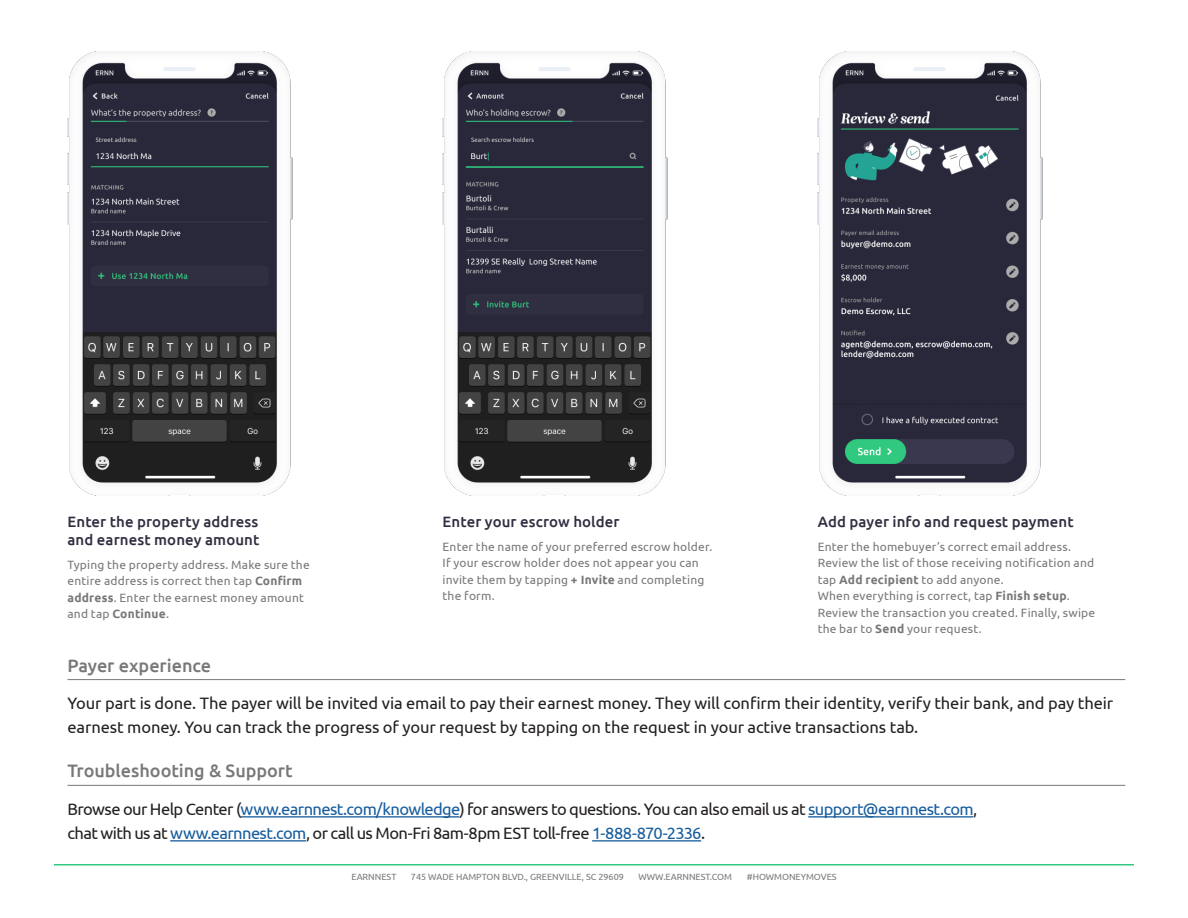
<style>
.page{position:relative;width:1188px;height:918px;background:#fff}
.page>*{position:absolute;margin:0;border:0;box-sizing:border-box;transform-origin:0 0}
.header-sub-section{font:500 18px "Ubuntu";letter-spacing:-.005em;color:#787878}
.paragraph-numbered{font:16.5px/24px "Ubuntu";letter-spacing:-.005em;color:#231f20}
.paragraph{font:16.5px/24px "Ubuntu";letter-spacing:-.035em;color:#231f20}
.paragraph-quote{font:500 15px/18px "Ubuntu";letter-spacing:.005em;color:#302f41}
.paragraph-quote-2{font:12px/16.5px "Ubuntu";letter-spacing:.015em;color:#787878}
.t1{font:9px "Ubuntu";color:#787878}
.s1{font-weight:700}
.s2{color:#175d9e}
</style>
<div class="page">
<img style="left:67px;top:51px;width:225px;height:444px">
<img style="left:443px;top:51px;width:225px;height:444px">
<img style="left:818px;top:51px;width:225px;height:444px">
<hr style="left:68px;top:679px;width:1057px;height:1px;background:#787878">
<hr style="left:68px;top:785px;width:1057px;height:1px;background:#787878">
<hr style="left:241px;top:816px;width:218px;height:2px;background:#175d9e">
<hr style="left:808px;top:816px;width:165px;height:2px;background:#175d9e">
<hr style="left:170px;top:840px;width:136px;height:2px;background:#175d9e">
<hr style="left:592px;top:840px;width:109px;height:2px;background:#175d9e">
<hr style="left:54px;top:864px;width:1080px;height:2px;background:#30c97f">
<p class="paragraph-quote" style="left:68px;top:512px;width:193px">Enter the property address and earnest money amount</p>
<p class="paragraph-quote-2" style="left:68px;top:556px;width:244px">Typing the property address. Make sure the entire address is correct then tap <span class="s1">Confirm address</span>. Enter the earnest money amount and tap <span class="s1">Continue</span>.</p>
<p class="paragraph-quote" style="left:443px;top:512px;width:178px">Enter your escrow holder</p>
<p class="paragraph-quote-2" style="left:443px;top:538px;width:271px">Enter the name of your preferred escrow holder.<br>If your escrow holder does not appear you can invite them by tapping <span class="s1">+ Invite</span> and completing the form.</p>
<p class="paragraph-quote" style="left:818px;top:512px;width:257px">Add payer info and request payment</p>
<p class="paragraph-quote-2" style="left:818px;top:538px;width:279px">Enter the homebuyer’s correct email address.<br>Review the list of those receiving notification and tap <span class="s1">Add recipient</span> to add anyone.<br>When everything is correct, tap <span class="s1">Finish setup</span>.<br>Review the transaction you created. Finally, swipe the bar to <span class="s1">Send</span> your request.</p>
<p class="header-sub-section" style="left:68px;top:654px;width:145px">Payer experience</p>
<p class="paragraph-numbered" style="left:68px;top:691px;width:1047px">Your part is done. The payer will be invited via email to pay their earnest money. They will confirm their identity, verify their bank, and pay their earnest money. You can track the progress of your request by tapping on the request in your active transactions tab.</p>
<p class="header-sub-section" style="left:68px;top:760px;width:227px">Troubleshooting &amp; Support</p>
<p class="paragraph" style="left:67px;top:796px;width:911px">Browse our Help Center (<span class="s2">www.earnnest.com/knowledge</span>) for answers to questions. You can also email us at <span class="s2">support@earnnest.com</span>, chat with us at <span class="s2">www.earnnest.com</span>, or call us Mon-Fri 8am-8pm EST toll-free <span class="s2">1-888-870-2336</span>.</p>
<p class="t1" style="left:351px;top:871px;width:47px">EARNNEST</p>
<p class="t1" style="left:411px;top:871px;width:214px">745 WADE HAMPTON BLVD., GREENVILLE, SC 29609</p>
<p class="t1" style="left:638px;top:871px;width:95px">WWW.EARNNEST.COM</p>
<p class="t1" style="left:747px;top:871px;width:91px">#HOWMONEYMOVES</p>
</div>
